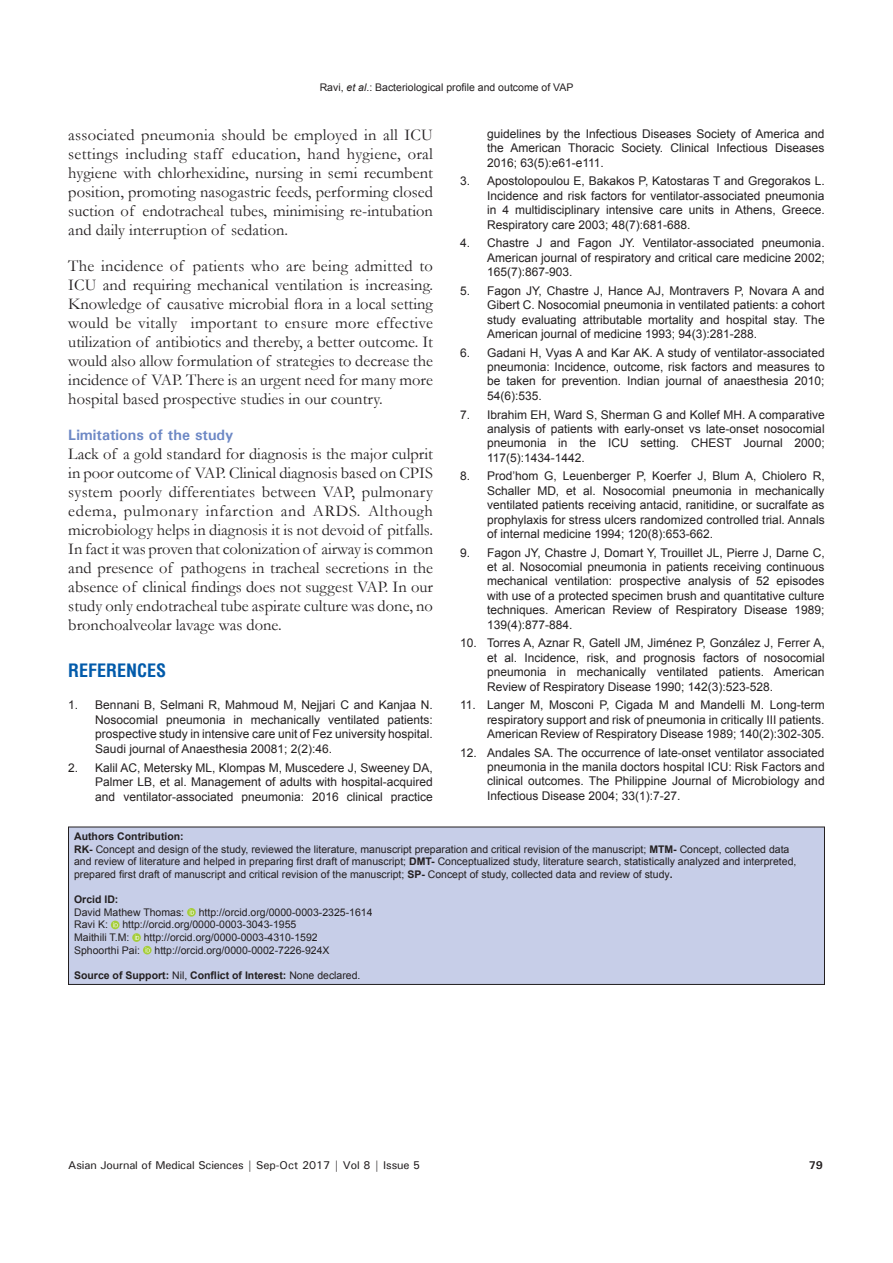
<style>
.page{position:relative;width:893px;height:1263px;background:#fff}
.page>*{position:absolute;margin:0;border:0;box-sizing:border-box;transform-origin:0 0}
.t1{font:700 condensed 18px "Helvetica";color:#015aaa}
.TX{font:16.5px/19px "Garamond";color:#231f20;text-align:justify}
.t2{font:700 15px "Univers";color:#6d88c5}
.REF{font:12px/14.4px "Arial";color:#231f20;text-align:justify}
.t3{font:500 11.25px "Univers";letter-spacing:-.01em;color:#231f20}
.t4{font:700 11.25px "Univers";color:#231f20}
.SRC{font:10.5px/12.6px "Arial";color:#231f20}
.SRC-2{font:700 10.5px "Arial";color:#231f20}
.s1{font-style:italic}
.s2{font-weight:700}
.s3{font-weight:400}
</style>
<div class="page">
<div style="left:68px;top:827px;width:756px;height:157px;background:#c7cee8"></div>
<svg style="left:187px;top:908px;width:9px;height:9px"></svg>
<svg style="left:190px;top:909px;width:4px;height:6px"></svg>
<svg style="left:111px;top:921px;width:8px;height:8px"></svg>
<svg style="left:113px;top:922px;width:5px;height:5px"></svg>
<svg style="left:132px;top:933px;width:9px;height:9px"></svg>
<svg style="left:135px;top:935px;width:4px;height:5px"></svg>
<svg style="left:143px;top:946px;width:9px;height:8px"></svg>
<svg style="left:146px;top:947px;width:4px;height:5px"></svg>
<div style="left:68px;top:827px;width:757px;height:158px;border:1px solid #231f20"></div>
<p class="SRC" style="left:320px;top:81px;width:255px">Ravi, <span class="s1">et al</span>.: Bacteriological profile and outcome of VAP</p>
<p class="TX" style="left:68px;top:125px;width:366px">associated pneumonia should be employed in all ICU settings including staff education, hand hygiene, oral hygiene with chlorhexidine, nursing in semi recumbent position, promoting nasogastric feeds, performing closed suction of endotracheal tubes, minimising re-intubation and daily interruption of sedation.</p>
<p class="TX" style="left:68px;top:256px;width:366px">The incidence of patients who are being admitted to ICU and requiring mechanical ventilation is increasing.<br>Knowledge of causative microbial flora in a local setting would be vitally important to ensure more effective utilization of antibiotics and thereby, a better outcome. It would also allow formulation of strategies to decrease the incidence of VAP. There is an urgent need for many more hospital based prospective studies in our country.</p>
<h2 class="t2" style="left:68px;top:425px;width:167px">Limitations of the study</h2>
<p class="TX" style="left:68px;top:443px;width:366px">Lack of a gold standard for diagnosis is the major culprit in poor outcome of VAP. Clinical diagnosis based on CPIS system poorly differentiates between VAP, pulmonary edema, pulmonary infarction and ARDS. Although microbiology helps in diagnosis it is not devoid of pitfalls.<br>In fact it was proven that colonization of airway is common and presence of pathogens in tracheal secretions in the absence of clinical findings does not suggest VAP. In our study only endotracheal tube aspirate culture was done, no bronchoalveolar lavage was done.</p>
<h1 class="t1" style="left:68px;top:659px;width:100px">REFERENCES</h1>
<p class="REF" style="left:95px;top:697px;width:339px;text-indent:-27px">1. Bennani B, Selmani R, Mahmoud M, Nejjari C and Kanjaa N.<br>Nosocomial pneumonia in mechanically ventilated patients: prospective study in intensive care unit of Fez university hospital.<br>Saudi journal of Anaesthesia 20081; 2(2):46.</p>
<p class="REF" style="left:95px;top:760px;width:339px;text-indent:-27px">2. Kalil AC, Metersky ML, Klompas M, Muscedere J, Sweeney DA, Palmer LB, et al. Management of adults with hospital-acquired and ventilator-associated pneumonia: 2016 clinical practice</p>
<p class="REF" style="left:487px;top:127px;width:339px">guidelines by the Infectious Diseases Society of America and the American Thoracic Society. Clinical Infectious Diseases 2016; 63(5):e61-e111.</p>
<p class="REF" style="left:487px;top:174px;width:339px;text-indent:-27px">3. Apostolopoulou E, Bakakos P, Katostaras T and Gregorakos L.<br>Incidence and risk factors for ventilator-associated pneumonia in 4 multidisciplinary intensive care units in Athens, Greece.<br>Respiratory care 2003; 48(7):681-688.</p>
<p class="REF" style="left:487px;top:236px;width:339px;text-indent:-27px">4. Chastre J and Fagon JY. Ventilator-associated pneumonia.<br>American journal of respiratory and critical care medicine 2002; 165(7):867-903.</p>
<p class="REF" style="left:487px;top:283px;width:339px;text-indent:-27px">5. Fagon JY, Chastre J, Hance AJ, Montravers P, Novara A and Gibert C. Nosocomial pneumonia in ventilated patients: a cohort study evaluating attributable mortality and hospital stay. The American journal of medicine 1993; 94(3):281-288.</p>
<p class="REF" style="left:487px;top:345px;width:339px;text-indent:-27px">6. Gadani H, Vyas A and Kar AK. A study of ventilator-associated pneumonia: Incidence, outcome, risk factors and measures to be taken for prevention. Indian journal of anaesthesia 2010; 54(6):535.</p>
<p class="REF" style="left:487px;top:407px;width:339px;text-indent:-27px">7. Ibrahim EH, Ward S, Sherman G and Kollef MH. A comparative analysis of patients with early-onset vs late-onset nosocomial pneumonia in the ICU setting. CHEST Journal 2000; 117(5):1434-1442.</p>
<p class="REF" style="left:487px;top:469px;width:339px;text-indent:-27px">8. Prod’hom G, Leuenberger P, Koerfer J, Blum A, Chiolero R, Schaller MD, et al. Nosocomial pneumonia in mechanically ventilated patients receiving antacid, ranitidine, or sucralfate as prophylaxis for stress ulcers randomized controlled trial. Annals of internal medicine 1994; 120(8):653-662.</p>
<p class="REF" style="left:487px;top:545px;width:339px;text-indent:-27px">9. Fagon JY, Chastre J, Domart Y, Trouillet JL, Pierre J, Darne C, et al. Nosocomial pneumonia in patients receiving continuous mechanical ventilation: prospective analysis of 52 episodes with use of a protected specimen brush and quantitative culture techniques. American Review of Respiratory Disease 1989; 139(4):877-884.</p>
<p class="REF" style="left:487px;top:636px;width:339px;text-indent:-27px">10. Torres A, Aznar R, Gatell JM, Jiménez P, González J, Ferrer A, et al. Incidence, risk, and prognosis factors of nosocomial pneumonia in mechanically ventilated patients. American Review of Respiratory Disease 1990; 142(3):523-528.</p>
<p class="REF" style="left:487px;top:698px;width:339px;text-indent:-27px">11. Langer M, Mosconi P, Cigada M and Mandelli M. Long-term respiratory support and risk of pneumonia in critically III patients.<br>American Review of Respiratory Disease 1989; 140(2):302-305.</p>
<p class="REF" style="left:487px;top:745px;width:339px;text-indent:-27px">12. Andales SA. The occurrence of late-onset ventilator associated pneumonia in the manila doctors hospital ICU: Risk Factors and clinical outcomes. The Philippine Journal of Microbiology and Infectious Disease 2004; 33(1):7-27.</p>
<p class="SRC-2" style="left:74px;top:829px;width:111px">Authors Contribution:</p>
<p class="SRC" style="left:74px;top:843px;width:724px"><span class="s2">RK-</span> Concept and design of the study, reviewed the literature, manuscript preparation and critical revision of the manuscript; <span class="s2">MTM-</span> Concept, collected data and review of literature and helped in preparing first draft of manuscript; <span class="s2">DMT-</span> Conceptualized study, literature search, statistically analyzed and interpreted, prepared first draft of manuscript and critical revision of the manuscript; <span class="s2">SP-</span> Concept of study, collected data and review of study<span class="s2">.</span></p>
<p class="SRC-2" style="left:74px;top:892px;width:46px">Orcid ID:</p>
<p class="SRC" style="left:74px;top:906px;width:112px">David Mathew Thomas:</p>
<p class="SRC" style="left:199px;top:906px;width:175px">http://orcid.org/0000-0003-2325-1614</p>
<p class="SRC" style="left:74px;top:918px;width:35px">Ravi K:</p>
<p class="SRC" style="left:122px;top:918px;width:175px">http://orcid.org/0000-0003-3043-1955</p>
<p class="SRC" style="left:74px;top:931px;width:57px">Maithili T.M:</p>
<p class="SRC" style="left:144px;top:931px;width:175px">http://orcid.org/0000-0003-4310-1592</p>
<p class="SRC" style="left:74px;top:943px;width:67px">Sphoorthi Pai:</p>
<p class="SRC" style="left:155px;top:943px;width:177px">http://orcid.org/0000-0002-7226-924X</p>
<p class="SRC-2" style="left:74px;top:968px;width:288px">Source of Support: <span class="s3">Nil,</span> Conflict of Interest: <span class="s3">None declared.</span></p>
<p class="t3" style="left:68px;top:1157px;width:353px">Asian Journal of Medical Sciences | Sep-Oct 2017 | Vol 8 | Issue 5</p>
<p class="t4" style="left:809px;top:1157px;width:16px">79</p>
</div>
